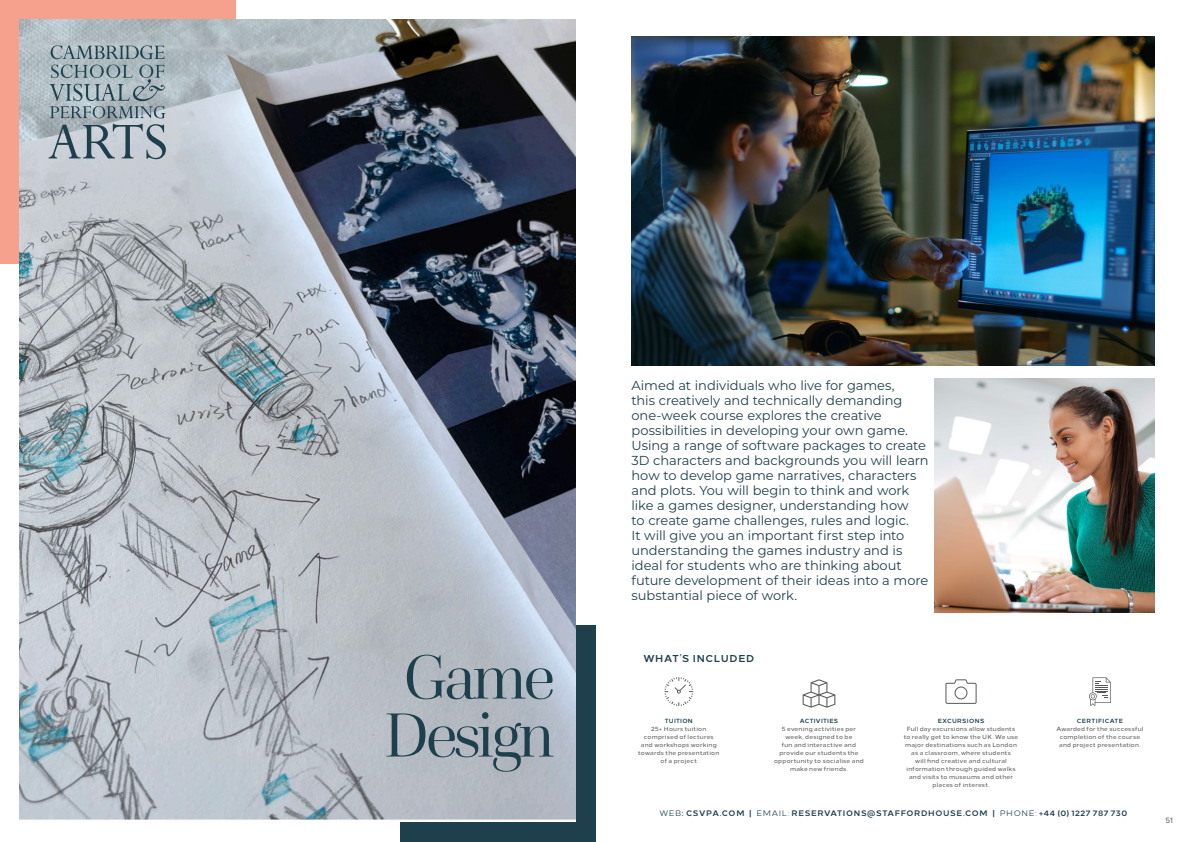
<style>
.page{position:relative;width:1191px;height:842px;background:#fff}
.page>*{position:absolute;margin:0;border:0;box-sizing:border-box;transform-origin:0 0}
.t1{font:62.2px/58px "Cardillac";letter-spacing:-.06em;color:#1e404d;text-align:center}
.t2{font:13px/15px "Montserrat";letter-spacing:-.005em;color:#1e404d}
.t3{font:700 10px "Loew";letter-spacing:.07em;color:#1e404d}
.t4{font:700 8px "Loew";letter-spacing:.08em;color:#1e404d}
.t5{font:8px "Proxima Nova";color:#57585a}
.t6{font:500 6px/8px "Loew";letter-spacing:.035em;color:#57585a;text-align:center}
.s1{font-weight:700;color:#1e404d}
.s2{font-weight:400}
</style>
<div class="page">
<div style="left:0;top:0;width:235px;height:264px;background:#f6a08e"></div>
<div style="left:400px;top:625px;width:195px;height:217px;background:#1e404d"></div>
<img style="left:631px;top:36px;width:524px;height:330px">
<img style="left:934px;top:379px;width:221px;height:234px">
<svg style="left:664px;top:677px;width:29px;height:29px"></svg>
<svg style="left:1089px;top:677px;width:21px;height:29px"></svg>
<svg style="left:945px;top:679px;width:31px;height:25px"></svg>
<svg style="left:802px;top:679px;width:33px;height:29px"></svg>
<img style="left:20px;top:20px;width:555px;height:802px">
<svg style="left:49px;top:124px;width:117px;height:35px;background:#9aa8b0"></svg>
<svg style="left:50px;top:65px;width:116px;height:53px;background:#94a5ac"></svg>
<svg style="left:51px;top:45px;width:114px;height:14px;background:#8a9da4"></svg>
<p class="t1" style="left:384px;top:648px;width:172px">Game<br>Design</p>
<p class="t2" style="left:631px;top:378px;width:299px">Aimed at individuals who live for games,<br>this creatively and technically demanding one-week course explores the creative possibilities in developing your own game.<br>Using a range of software packages to create 3D characters and backgrounds you will learn how to develop game narratives, characters and plots. You will begin to think and work like a games designer, understanding how<br>to create game challenges, rules and logic.<br>It will give you an important first step into understanding the games industry and is ideal for students who are thinking about future development of their ideas into a more substantial piece of work.</p>
<p class="t3" style="left:643px;top:650px;width:113px">WHAT’S INCLUDED</p>
<p class="t6" style="left:638px;top:716px;width:83px"><span class="s1">TUITION<br></span>25+ Hours tuition comprised of lectures and workshops working towards the presentation of a project</p>
<p class="t6" style="left:903px;top:716px;width:116px"><span class="s1">EXCURSIONS<br></span>Full day excursions allow students to really get to know the UK. We use major destinations such as London as a classroom, where students<br>will find creative and cultural information through guided walks and visits to museums and other places of interest.</p>
<p class="t6" style="left:1056px;top:716px;width:88px"><span class="s1">CERTIFICATE<br></span>Awarded for the successful completion of the course and project presentation.</p>
<p class="t6" style="left:774px;top:716px;width:91px"><span class="s1">ACTIVITIES<br></span>5 evening activities per week, designed to be<br>fun and interactive and provide our students the opportunity to socialise and make new friends.</p>
<p class="t4" style="left:659px;top:807px;width:469px"><span class="s2">WEB</span>: CSVPA.COM | <span class="s2">EMAIL:</span> RESERVATIONS@STAFFORDHOUSE.COM | <span class="s2">PHONE:</span> +44 (0) 1227 787 730</p>
<p class="t5" style="left:1165px;top:814px;width:9px">51</p>
</div>
